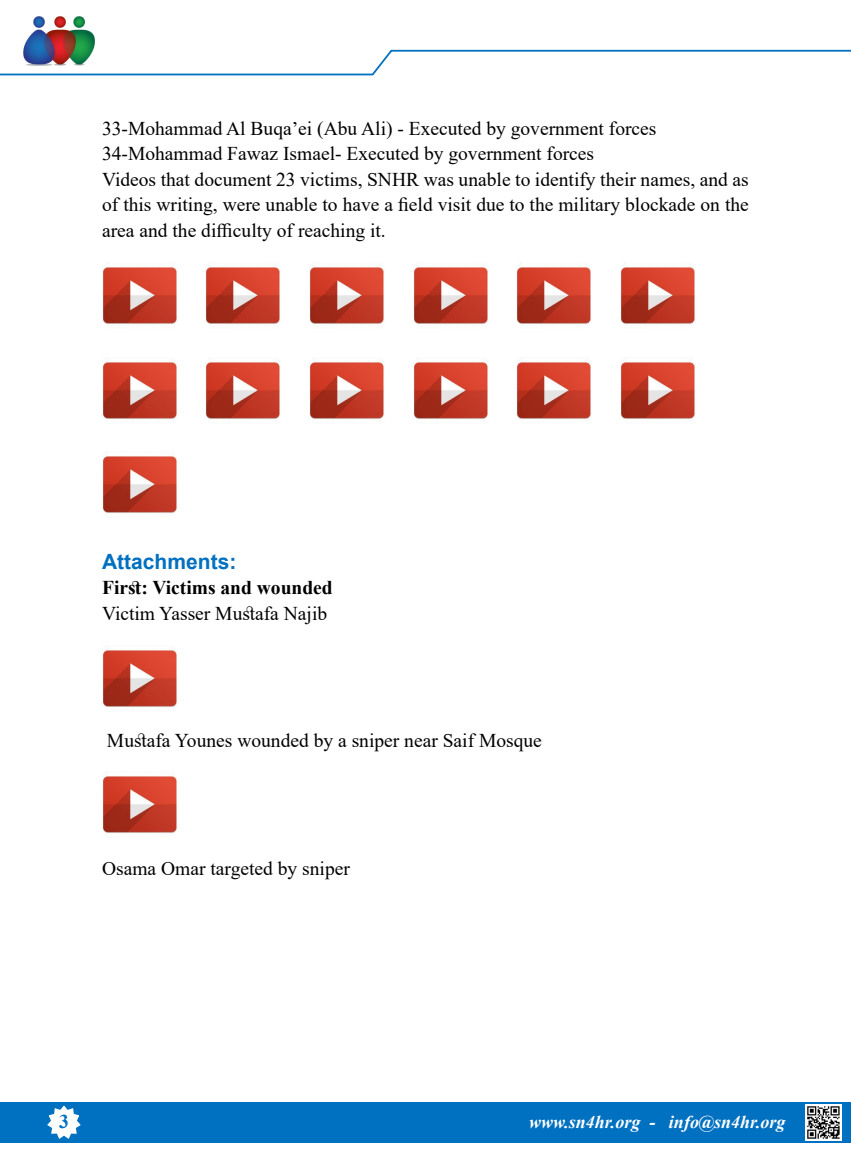
<style>
.page{position:relative;width:851px;height:1170px;background:#fff}
.page>*{position:absolute;margin:0;border:0;box-sizing:border-box;transform-origin:0 0}
.t1{font:700 21px "Arial";color:#0070c0}
.t2{font:19.5px/25.5px "Times New Roman";color:#000}
.t3{font:700 19.5px "Times New Roman";color:#000}
.t4{font:700 19.5px "Times New Roman";color:#0070c0}
.t5{font:italic 700 18px "Times New Roman";color:#fff}
</style>
<div class="page">
<img style="left:23px;top:16px;width:72px;height:33px">
<div style="left:0;top:1101px;width:850px;height:41px;background:#0070c0"></div>
<svg style="left:44px;top:1101px;width:40px;height:38px"></svg>
<svg style="left:0;top:49px;width:850px;height:27px"></svg>
<img style="left:805px;top:1104px;width:36px;height:36px">
<img style="left:102px;top:263px;width:75px;height:62px">
<img style="left:516px;top:263px;width:75px;height:62px">
<img style="left:309px;top:263px;width:75px;height:62px">
<img style="left:206px;top:358px;width:74px;height:62px">
<img style="left:102px;top:646px;width:75px;height:62px">
<img style="left:102px;top:772px;width:75px;height:62px">
<img style="left:620px;top:358px;width:75px;height:62px">
<img style="left:413px;top:358px;width:75px;height:62px">
<img style="left:206px;top:263px;width:74px;height:62px">
<img style="left:620px;top:263px;width:75px;height:62px">
<img style="left:413px;top:263px;width:75px;height:62px">
<img style="left:102px;top:358px;width:75px;height:62px">
<img style="left:102px;top:452px;width:75px;height:62px">
<img style="left:516px;top:358px;width:75px;height:62px">
<img style="left:309px;top:358px;width:75px;height:62px">
<p class="t2" style="left:102px;top:115px;width:648px">33-Mohammad Al Buqa’ei (Abu Ali -) Executed by government forces 34-Mohammad Fawaz Ismael- Executed by government forces<br>Videos that document 23 victims, SNHR was unable to identify their names, and as of this writing, were unable to have a field visit due to the military blockade on the area and the difficulty of reaching .i t</p>
<p class="t1" style="left:102px;top:546px;width:136px">Attachments:</p>
<p class="t3" style="left:102px;top:573px;width:232px">First: Victims and wounded</p>
<p class="t2" style="left:102px;top:599px;width:226px">Victim Yasser Mustafa Najib</p>
<p class="t2" style="left:107px;top:727px;width:436px">Mustafa Younes wounded by a sniper near Saif Mosque</p>
<p class="t2" style="left:102px;top:854px;width:249px">Osama Omar targeted by sniper</p>
<p class="t4" style="left:59px;top:1106px;width:11px">3</p>
<p class="t5" style="left:529px;top:1108px;width:113px">www.sn4hr.org</p>
<p class="t5" style="left:649px;top:1108px;width:7px">-</p>
<p class="t5" style="left:669px;top:1108px;width:118px">info@sn4hr.org</p>
</div>
